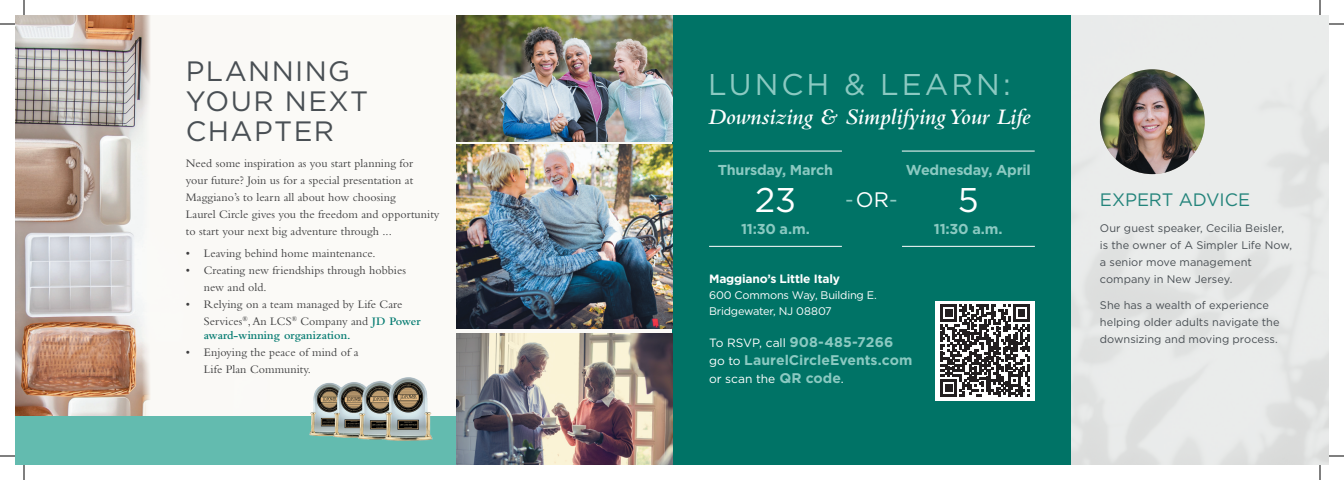
<style>
.page{position:relative;width:1344px;height:480px;background:#fff}
.page>*{position:absolute;margin:0;border:0;box-sizing:border-box;transform-origin:0 0}
.t1{font:34.3px "Gotham";color:#fff}
.t2{font:30px "Gotham";letter-spacing:.1em;color:#8bc9c1}
.t3{font:28px/30px "Gotham";letter-spacing:.05em;color:#494f54}
.t4{font:italic 600 23.1px "Bembo";color:#fff}
.t5{font:21px "Gotham";color:#8bc9c1}
.t6{font:18px "Gotham";letter-spacing:-.005em;color:#23847b}
.t7{font:700 14.4px "Gotham";letter-spacing:-.02em;color:#8bc9c1}
.t8{font:700 14px/18px "Gotham";color:#8bc9c1}
.t9{font:12px/17px "Bembo";letter-spacing:.005em;color:#3e3e3f}
.t10{font:600 12px "Bembo";letter-spacing:.005em;color:#047b71}
.t11{font:700 12px "Gotham";letter-spacing:-.015em;color:#fff}
.t12{font:12px "Gotham";color:#fff}
.t13{font:11px/17px "Gotham";color:#494f54}
.t14{font:11px/16px "Gotham";letter-spacing:-.02em;color:#fff}
.s1{font-weight:600;color:#047b71}
.s2{color:#fff}
.s3{font-weight:400;font-size:12px;color:#fff}
.s4{font-weight:700;font-size:14px;color:#8bc9c1}
</style>
<div class="page">
<img style="left:1071px;top:15px;width:258px;height:450px">
<div style="left:15px;top:15px;width:657px;height:450px;background:#fbfaf7"></div>
<img style="left:15px;top:15px;width:135px;height:401px">
<div style="left:672px;top:15px;width:399px;height:450px;background:#007366"></div>
<img style="left:456px;top:144px;width:216px;height:185px">
<hr style="left:709px;top:151px;width:133px;height:1px;background:#fff">
<hr style="left:709px;top:246px;width:133px;height:1px;background:#fff">
<div style="left:935px;top:301px;width:100px;height:99px;background:#fff"></div>
<svg style="left:940px;top:304px;width:90px;height:93px"></svg>
<img style="left:456px;top:333px;width:216px;height:132px">
<hr style="left:902px;top:151px;width:133px;height:1px;background:#fff">
<hr style="left:902px;top:246px;width:133px;height:1px;background:#fff">
<img style="left:456px;top:15px;width:216px;height:126px">
<img style="left:1100px;top:69px;width:105px;height:105px;border-radius:52px">
<div style="left:15px;top:416px;width:441px;height:49px;background:#63bbaf"></div>
<img style="left:309px;top:377px;width:124px;height:64px">
<svg style="left:0;top:23px;width:15px;height:2px"></svg>
<svg style="left:1329px;top:23px;width:15px;height:2px"></svg>
<svg style="left:0;top:455px;width:15px;height:2px"></svg>
<svg style="left:1329px;top:455px;width:15px;height:2px"></svg>
<svg style="left:23px;top:0;width:2px;height:15px"></svg>
<svg style="left:23px;top:465px;width:2px;height:15px"></svg>
<svg style="left:1319px;top:0;width:2px;height:15px"></svg>
<svg style="left:1319px;top:465px;width:2px;height:15px"></svg>
<h3 class="t3" style="left:186px;top:56px;width:184px">PLANNING<br>YOUR NEXT<br>CHAPTER</h3>
<p class="t9" style="left:186px;top:155px;width:255px">Need some inspiration as you start planning for<br>your future? Join us for a special presentation at Maggiano’s to learn all about how choosing<br>Laurel Circle gives you the freedom and opportunity to start your next big adventure through ...</p>
<p class="t9" style="left:186px;top:244px;width:191px">• Leaving behind home maintenance.</p>
<p class="t9" style="left:204px;top:261px;width:204px;text-indent:-18px">• Creating new friendships through hobbies new and old.</p>
<p class="t9" style="left:204px;top:295px;width:219px;text-indent:-18px">• Relying on a team managed by Life Care<br>Services<sup>®</sup>, An LCS<sup>®</sup> Company and <span class="s1">JD Power</span></p>
<p class="t10" style="left:204px;top:329px;width:148px">award-winning organization.</p>
<p class="t9" style="left:204px;top:343px;width:156px;text-indent:-18px">• Enjoying the peace of mind of a<br>Life Plan Community.</p>
<h2 class="t2" style="left:708px;top:65px;width:304px">LUNCH &amp; LEARN:</h2>
<h3 class="t4" style="left:708px;top:104px;width:324px">Downsizing &amp; Simplifying Your Life</h3>
<p class="t7" style="left:718px;top:161px;width:117px">Thursday, March</p>
<h1 class="t1" style="left:755px;top:178px;width:43px">23</h1>
<p class="t7" style="left:741px;top:221px;width:70px">11:30 a.m.</p>
<h3 class="t5" style="left:845px;top:187px;width:54px">-<span class="s2">OR</span>-</h3>
<p class="t7" style="left:906px;top:161px;width:126px">Wednesday, April</p>
<h1 class="t1" style="left:958px;top:178px;width:22px">5</h1>
<p class="t7" style="left:934px;top:221px;width:70px">11:30 a.m.</p>
<p class="t11" style="left:709px;top:272px;width:132px">Maggiano’s Little Italy</p>
<p class="t14" style="left:709px;top:287px;width:169px">600 Commons Way, Building E.<br>Bridgewater, NJ 08807</p>
<p class="t8" style="left:709px;top:332px;width:205px"><span class="s3">To RSVP, call</span> 908-485-7266 <span class="s3">go to</span> LaurelCircleEvents.com</p>
<p class="t12" style="left:709px;top:371px;width:136px">or scan the <span class="s4">QR code</span>.</p>
<h3 class="t6" style="left:1100px;top:188px;width:152px">EXPERT ADVICE</h3>
<p class="t13" style="left:1100px;top:219px;width:194px">Our guest speaker, Cecilia Beisler, is the owner of A Simpler Life Now, a senior move management company in New Jersey.</p>
<p class="t13" style="left:1100px;top:296px;width:181px">She has a wealth of experience helping older adults navigate the downsizing and moving process.</p>
</div>
